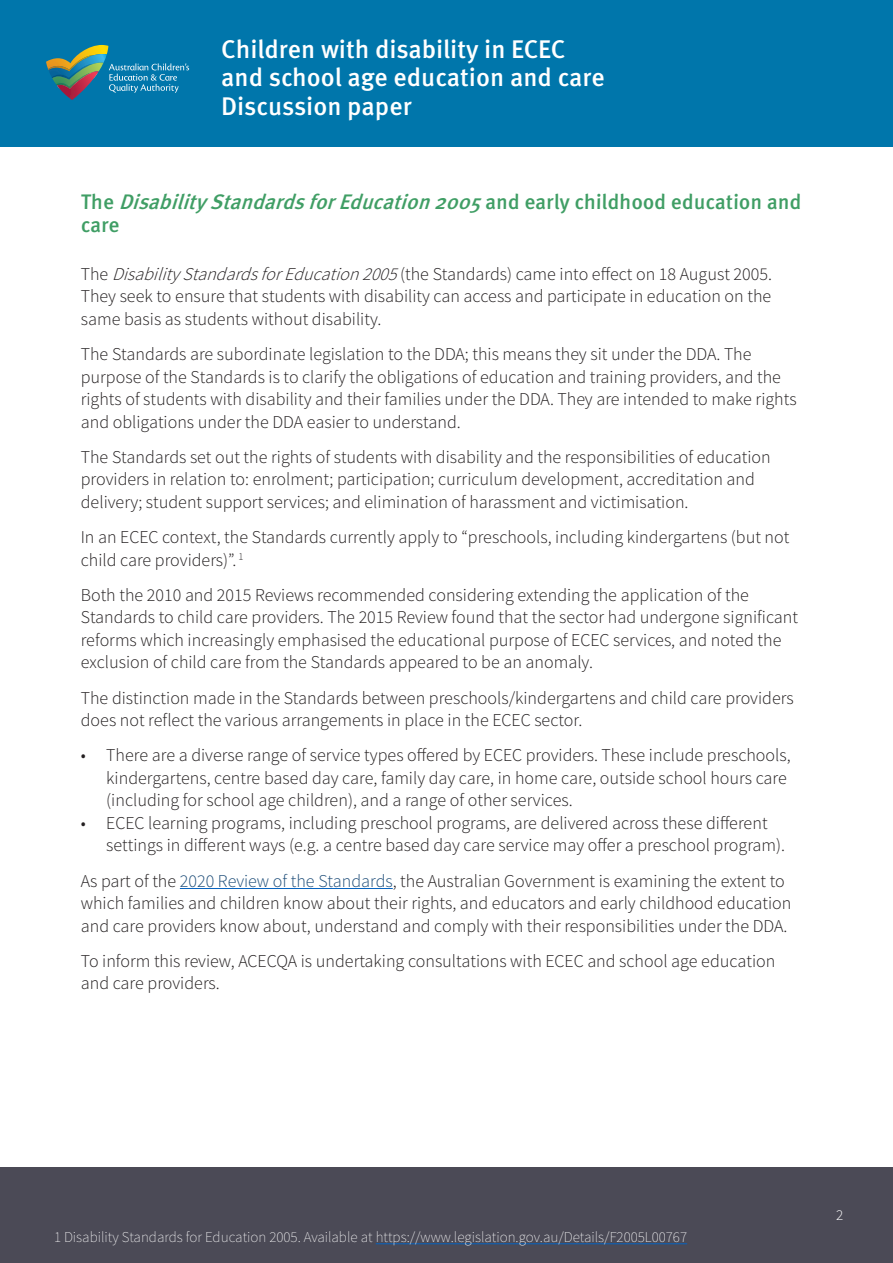
<style>
.page{position:relative;width:893px;height:1263px;background:#fff}
.page>*{position:absolute;margin:0;border:0;box-sizing:border-box;transform-origin:0 0}
.Body{font:500 25.5px/28.5px "Meta Pro";color:#fff}
.t1{font:500 21px/22.5px "Meta Pro";color:#409e65}
.Body-2{font:300 18px/22.5px "Source Sans Pro";color:#231f20}
.Footnote_text{font:200 15px "Source Sans Pro";color:#fff}
.t2{font:300 15px "Source Sans Pro";color:#fff}
.s1{font-style:italic}
.s2{color:#1f4e79}
</style>
<div class="page">
<div style="left:0;top:1167px;width:893px;height:96px;background:#4b4a56"></div>
<div style="left:0;top:0;width:893px;height:147px;background:#0076ab"></div>
<svg style="left:46px;top:45px;width:143px;height:55px"></svg>
<hr style="left:180px;top:888px;width:213px;height:1px;background:#0563c1">
<hr style="left:376px;top:1243px;width:311px;height:1px;background:#0563c1">
<p class="Body" style="left:221px;top:35px;width:385px">Children with disability in ECEC and school age education and care<br>Discussion paper</p>
<h2 class="t1" style="left:81px;top:191px;width:723px">T h e <span class="s1">DisabilityStandardsforEducation2005</span>a n d e a r l y c h i l d h o o d e d u c a t i o n a n d care</h2>
<p class="Body-2" style="left:81px;top:263px;width:693px;text-align:justify">The <span class="s1">DisabilityStandardsforEducation2005</span>(the Standards) came into effect on 18 August 2005.<br>They seek to ensure that students with disability can access and participate in education on the same basis as students without disability.</p>
<p class="Body-2" style="left:81px;top:343px;width:717px">The Standards are subordinate legislation to the DDA; this means they sit under the DDA. The purpose of the Standards is to clarify the obligations of education and training providers, and the rights of students with disability and their families under the DDA. They are intended to make rights and obligations under the DDA easier to understand.</p>
<p class="Body-2" style="left:81px;top:446px;width:691px">The Standards set out the rights of students with disability and the responsibilities of education providers in relation to: enrolment; participation; curriculum development, accreditation and delivery; student support services; and elimination of harassment and victimisation.</p>
<p class="Body-2" style="left:81px;top:526px;width:710px">In an ECEC context, the Standards currently apply to “preschools, including kindergartens (but not child care providers)”. <sup>1</sup></p>
<p class="Body-2" style="left:81px;top:584px;width:719px">Both the 2010 and 2015 Reviews recommended considering extending the application of the Standards to child care providers. The 2015 Review found that the sector had undergone significant reforms which increasingly emphasised the educational purpose of ECEC services, and noted the exclusion of child care from the Standards appeared to be an anomaly.</p>
<p class="Body-2" style="left:81px;top:686px;width:714px">The distinction made in the Standards between preschools/kindergartens and child care providers does not reflect the various arrangements in place in the ECEC sector.</p>
<p class="Body-2" style="left:106px;top:744px;width:686px;text-indent:-26px">• There are a diverse range of service types offered by ECEC providers. These include preschools, kindergartens, centre based day care, family day care, in home care, outside school hours care (including for school age children), and a range of other services.</p>
<p class="Body-2" style="left:106px;top:812px;width:680px;text-indent:-26px">• ECEC learning programs, including preschool programs, are delivered across these different settings in different ways (e.g. a centre based day care service may offer a preschool program).</p>
<p class="Body-2" style="left:81px;top:869px;width:712px">As part of the <span class="s2">2020 Review of the Standards</span>, the Australian Government is examining the extent to which families and children know about their rights, and educators and early childhood education and care providers know about, understand and comply with their responsibilities under the DDA.</p>
<p class="Body-2" style="left:81px;top:950px;width:696px">To inform this review, ACECQA is undertaking consultations with ECEC and school age education and care providers.</p>
<p class="Footnote_text" style="left:54px;top:1228px;width:635px">1 Disability Standards for Education 2005. Available at https://www.legislation.gov.au/Details/F2005L00767</p>
<p class="t2" style="left:836px;top:1206px;width:9px">2</p>
</div>
